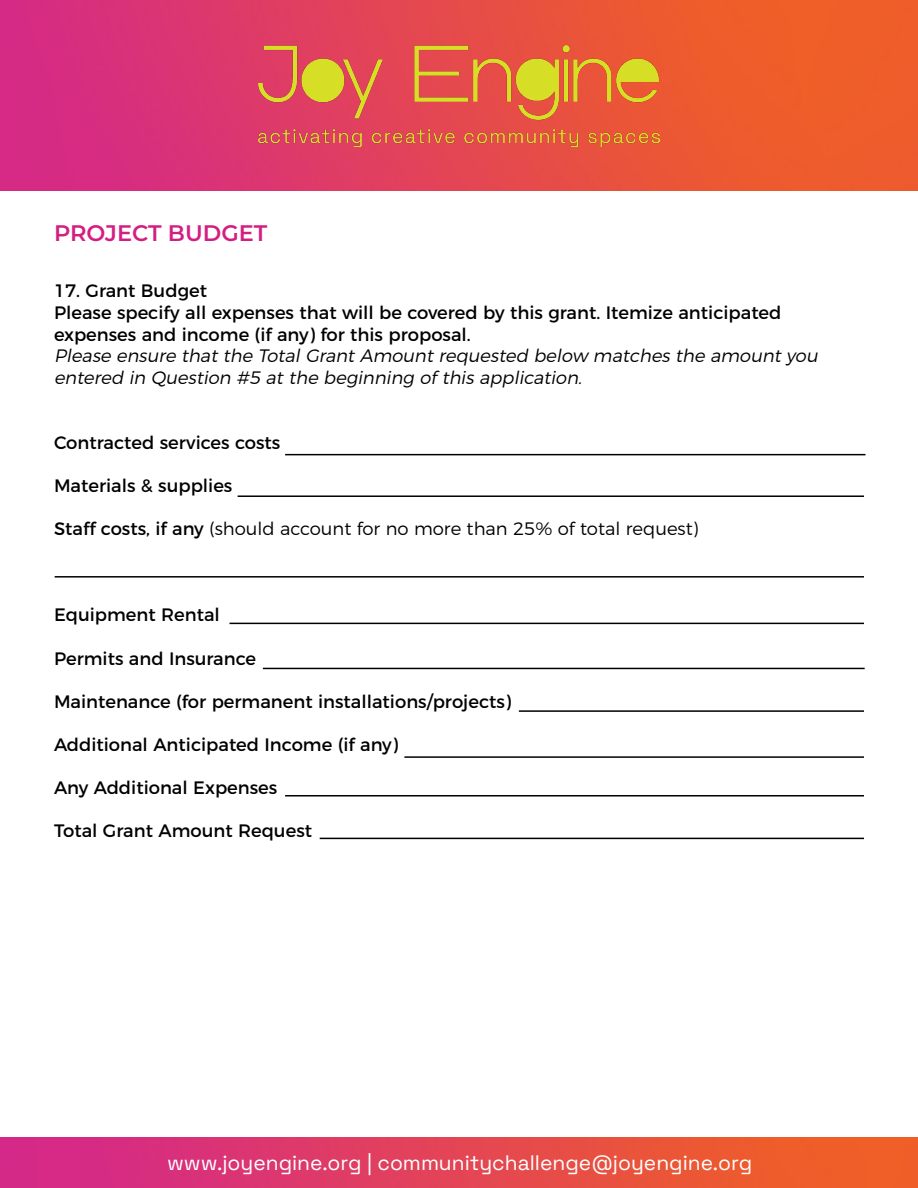
<style>
.page{position:relative;width:918px;height:1188px;background:#fff}
.page>*{position:absolute;margin:0;border:0;box-sizing:border-box;transform-origin:0 0}
.t1{font:600 22.5px "Montserrat";color:#d31e82}
.t2{font:21px "Space Grotesk";color:#fff}
.t3{font:18px/21.6px "Montserrat";color:#000}
.t4{font:italic 300 18px/21.6px "Montserrat";color:#000}
.t5{font:300 18px "Montserrat";color:#000}
.s1{font-weight:400}
</style>
<div class="page">
<img style="left:1px;top:0;width:917px;height:190px">
<img style="left:0;top:1137px;width:918px;height:51px">
<hr style="left:285px;top:454px;width:581px;height:1px;background:#000">
<hr style="left:238px;top:495px;width:626px;height:2px;background:#000">
<hr style="left:55px;top:576px;width:809px;height:2px;background:#000">
<hr style="left:230px;top:623px;width:634px;height:1px;background:#000">
<hr style="left:263px;top:668px;width:602px;height:1px;background:#000">
<hr style="left:519px;top:710px;width:345px;height:2px;background:#000">
<hr style="left:320px;top:838px;width:544px;height:1px;background:#000">
<hr style="left:285px;top:795px;width:579px;height:2px;background:#000">
<img style="left:258px;top:46px;width:402px;height:101px">
<hr style="left:404px;top:756px;width:460px;height:2px;background:#000">
<p class="t1" style="left:54px;top:217px;width:215px">PROJECT BUDGET</p>
<p class="t3" style="left:54px;top:279px;width:729px">17. Grant Budget<br>Please specify all expenses that will be covered by this grant. Itemize anticipated expenses and income (if any) for this proposal.</p>
<p class="t4" style="left:54px;top:344px;width:770px">Please ensure thatthe TotalGrantAmountrequested below matchesthe amountyou entered in Question #5 atthe beginning of thisapplication.</p>
<p class="t3" style="left:54px;top:430px;width:228px">Contracted services costs</p>
<p class="t3" style="left:54px;top:473px;width:180px">Materials &amp; supplies</p>
<p class="t5" style="left:54px;top:515px;width:646px"><span class="s1">Staff costs, if any</span> (should account for no more than 25% of total request)</p>
<p class="t3" style="left:54px;top:603px;width:167px">Equipment Rental</p>
<p class="t3" style="left:54px;top:646px;width:204px">Permits and Insurance</p>
<p class="t3" style="left:54px;top:689px;width:459px">Maintenance (for permanent installations/projects)</p>
<p class="t3" style="left:54px;top:732px;width:346px">Additional Anticipated Income (if any)</p>
<p class="t3" style="left:54px;top:776px;width:225px">Any Additional Expenses</p>
<p class="t3" style="left:54px;top:819px;width:260px">Total Grant Amount Request</p>
<p class="t2" style="left:167px;top:1147px;width:586px">www.joyengine.org | communitychallenge@joyengine.org</p>
</div>
